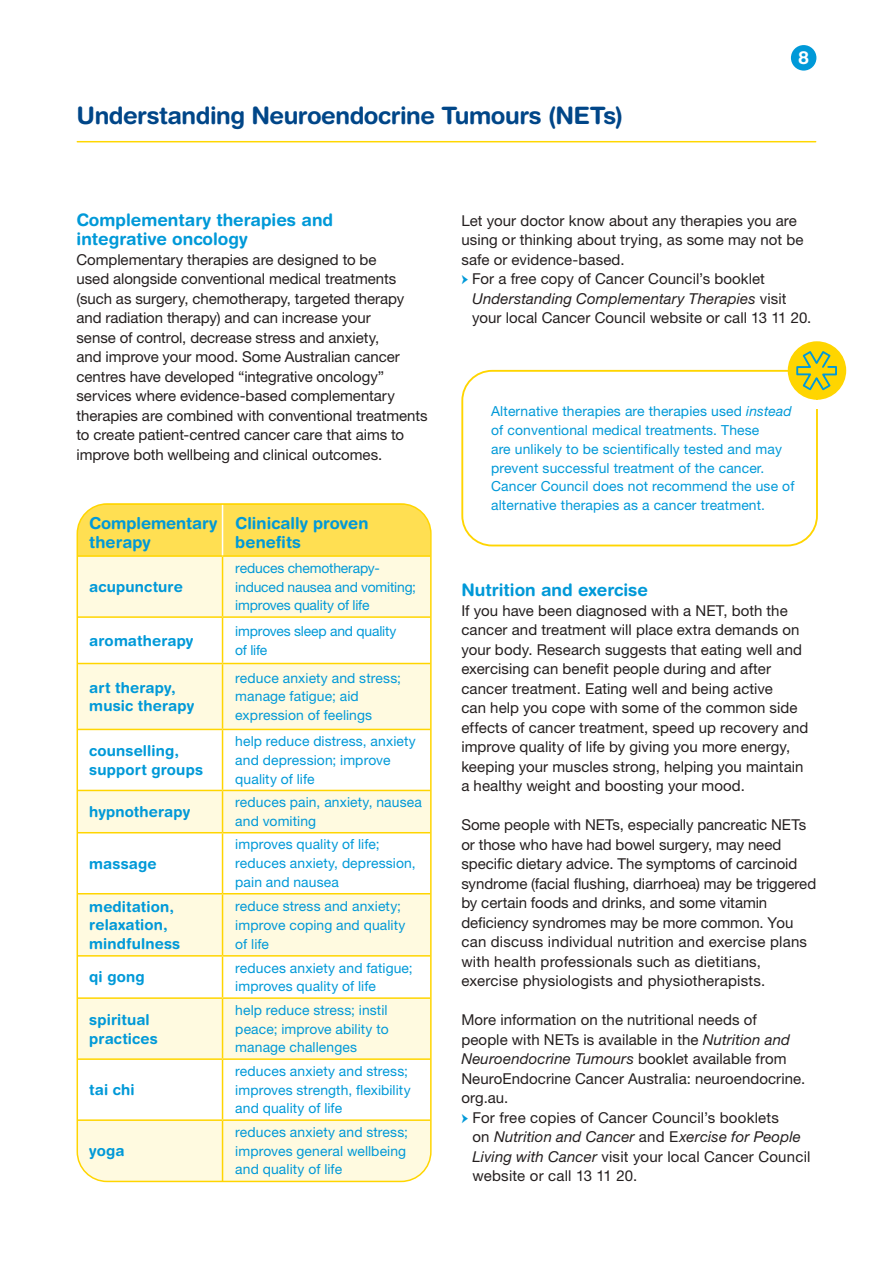
<style>
.page{position:relative;width:893px;height:1263px;background:#fff}
.page>*{position:absolute;margin:0;border:0;box-sizing:border-box;transform-origin:0 0}
.t1{font:700 24px "Helvetica Rounded LT Std";letter-spacing:-.02em;color:#004688}
.t2{font:700 18px "Helvetica Rounded LT Std";color:#fff}
.t3{font:700 17.25px/19.5px "Helvetica Rounded LT Std";color:#0099d8}
.t4{font:700 16.5px/18.8px "Helvetica Rounded LT Std";color:#0099d8}
.t5{font:15px/19.5px "Helvetica Neue LT Std";color:#241f1f}
.t6{font:700 15px/18.8px "Helvetica Rounded LT Std";letter-spacing:.01em;color:#0099d8}
.t7{font:13.8px/18.8px "Helvetica Neue LT Std";letter-spacing:.01em;color:#0099d8}
.t8{font:13.8px/18.8px "Helvetica Neue LT Std";letter-spacing:-.015em;color:#0099d8}
.s1{font-family:"Minion Pro";font-weight:500;font-size:16.5px;color:#0099d8}
.s2{font-style:italic}
</style>
<div class="page">
<hr style="left:77px;top:141px;width:739px;height:1px;background:#ffd700">
<div style="left:791px;top:45px;width:25px;height:26px;background:#0099d8;border-radius:50%"></div>
<div style="left:77px;top:505px;width:352px;height:50px;background:#ffdf52"></div>
<svg style="left:77px;top:557px;width:352px;height:624px;fill:#fffae0"></svg>
<hr style="left:77px;top:555px;width:146px;height:2px;background:#ffd500">
<hr style="left:223px;top:555px;width:207px;height:2px;background:#ffd500">
<hr style="left:222px;top:557px;width:1px;height:59px;background:#ffd500">
<hr style="left:77px;top:616px;width:146px;height:2px;background:#ffd500">
<hr style="left:223px;top:616px;width:207px;height:2px;background:#ffd500">
<hr style="left:222px;top:618px;width:1px;height:45px;background:#ffd500">
<hr style="left:222px;top:730px;width:1px;height:60px;background:#ffd500">
<hr style="left:77px;top:790px;width:146px;height:1px;background:#ffd500">
<hr style="left:77px;top:832px;width:146px;height:1px;background:#ffd500">
<hr style="left:222px;top:833px;width:1px;height:60px;background:#ffd500">
<hr style="left:77px;top:893px;width:146px;height:1px;background:#ffd500">
<hr style="left:223px;top:893px;width:207px;height:1px;background:#ffd500">
<hr style="left:222px;top:894px;width:1px;height:61px;background:#ffd500">
<hr style="left:77px;top:955px;width:146px;height:1px;background:#ffd500">
<hr style="left:223px;top:955px;width:207px;height:1px;background:#ffd500">
<hr style="left:222px;top:956px;width:1px;height:41px;background:#ffd500">
<hr style="left:77px;top:997px;width:146px;height:2px;background:#ffd500">
<hr style="left:223px;top:997px;width:207px;height:2px;background:#ffd500">
<hr style="left:222px;top:999px;width:1px;height:59px;background:#ffd500">
<hr style="left:77px;top:1058px;width:146px;height:2px;background:#ffd500">
<hr style="left:223px;top:1058px;width:207px;height:2px;background:#ffd500">
<hr style="left:222px;top:1060px;width:1px;height:59px;background:#ffd500">
<hr style="left:77px;top:1119px;width:146px;height:2px;background:#ffd500">
<hr style="left:223px;top:1119px;width:207px;height:2px;background:#ffd500">
<hr style="left:222px;top:1121px;width:1px;height:60px;background:#ffd500">
<hr style="left:77px;top:504px;width:146px;height:1px;background:#ffd500">
<hr style="left:223px;top:504px;width:207px;height:1px;background:#ffd500">
<hr style="left:222px;top:505px;width:1px;height:50px;background:#fff">
<hr style="left:77px;top:663px;width:146px;height:1px;background:#ffd500">
<hr style="left:77px;top:729px;width:146px;height:1px;background:#ffd500">
<hr style="left:222px;top:664px;width:1px;height:65px;background:#ffd500">
<hr style="left:223px;top:663px;width:207px;height:1px;background:#ffd500">
<hr style="left:223px;top:729px;width:207px;height:1px;background:#ffd500">
<hr style="left:222px;top:791px;width:1px;height:41px;background:#ffd500">
<hr style="left:223px;top:790px;width:207px;height:1px;background:#ffd500">
<hr style="left:223px;top:832px;width:207px;height:1px;background:#ffd500">
<div style="left:77px;top:503px;width:355px;height:679px;border:2px solid #ffd500;border-radius:30px"></div>
<div style="left:461px;top:370px;width:357px;height:176px;border:2px solid #ffd500;border-radius:30px"></div>
<svg style="left:815px;top:400px;width:3px;height:9px"></svg>
<div style="left:788px;top:341px;width:58px;height:59px;background:#ffd500;border-radius:50%"></div>
<svg style="left:795px;top:349px;width:43px;height:43px"></svg>
<h1 class="t1" style="left:77px;top:101px;width:548px">Understanding Neuroendocrine Tumours (NETs)</h1>
<p class="t2" style="left:798px;top:47px;width:13px">8</p>
<p class="t3" style="left:77px;top:210px;width:258px">Complementary therapies and integrative oncology</p>
<p class="t5" style="left:77px;top:250px;width:352px">Complementary therapies are designed to be<br>used alongside conventional medical treatments (such as surgery, chemotherapy, targeted therapy and radiation therapy) and can increase your<br>sense of control, decrease stress and anxiety,<br>and improve your mood. Some Australian cancer centres have developed “integrative oncology” services where evidence-based complementary therapies are combined with conventional treatments to create patient-centred cancer care that aims to improve both wellbeing and clinical outcomes.</p>
<p class="t4" style="left:89px;top:513px;width:130px">Complementary therapy</p>
<p class="t4" style="left:235px;top:513px;width:135px">Clinically proven benefits</p>
<p class="t6" style="left:89px;top:577px;width:95px">acupuncture</p>
<p class="t8" style="left:235px;top:558px;width:182px">reduces chemotherapy&shy;induced nausea and vomiting; improves quality of life</p>
<p class="t6" style="left:89px;top:631px;width:106px">aromatherapy</p>
<p class="t8" style="left:235px;top:621px;width:163px">improves sleep and quality of life</p>
<p class="t6" style="left:89px;top:678px;width:106px">art therapy, music therapy</p>
<p class="t7" style="left:235px;top:668px;width:167px">reduce anxiety and stress; manage fatigue; aid expression of feelings</p>
<p class="t6" style="left:89px;top:741px;width:115px">counselling, support groups</p>
<p class="t7" style="left:235px;top:732px;width:182px">help reduce distress, anxiety and depression; improve quality of life</p>
<p class="t6" style="left:89px;top:802px;width:102px">hypnotherapy</p>
<p class="t7" style="left:235px;top:793px;width:188px">reduces pain, anxiety, nausea and vomiting</p>
<p class="t6" style="left:89px;top:854px;width:69px">massage</p>
<p class="t7" style="left:235px;top:835px;width:182px">improves quality of life; reduces anxiety, depression, pain and nausea</p>
<p class="t6" style="left:89px;top:896px;width:93px">meditation, relaxation, mindfulness</p>
<p class="t7" style="left:235px;top:896px;width:172px">reduce stress and anxiety; improve coping and quality of life</p>
<p class="t6" style="left:89px;top:967px;width:57px">qi gong</p>
<p class="t7" style="left:235px;top:958px;width:179px">reduces anxiety and fatigue; improves quality of life</p>
<p class="t6" style="left:89px;top:1010px;width:70px">spiritual practices</p>
<p class="t7" style="left:235px;top:1000px;width:155px;text-align:justify">help reduce stress; instil peace; improve ability to manage challenges</p>
<p class="t6" style="left:89px;top:1080px;width:47px">tai chi</p>
<p class="t7" style="left:235px;top:1061px;width:177px">reduces anxiety and stress; improves strength, flexibility and quality of life</p>
<p class="t6" style="left:89px;top:1141px;width:37px">yoga</p>
<p class="t7" style="left:235px;top:1122px;width:174px">reduces anxiety and stress; improves general wellbeing and quality of life</p>
<p class="t5" style="left:461px;top:211px;width:344px">Let your doctor know about any therapies you are using or thinking about trying, as some may not be safe or evidence-based.</p>
<p class="t5" style="left:472px;top:269px;width:341px;text-indent:-11px"><span class="s1">→</span> For a free copy of Cancer Council’s booklet<br><span class="s2">Understanding Complementary Therapies</span> visit your local Cancer Council website or call 13 11 20.</p>
<p class="t7" style="left:491px;top:402px;width:305px">Alternative therapies are therapies used <span class="s2">instead </span>of conventional medical treatments. These<br>are unlikely to be scientifically tested and may prevent successful treatment of the cancer.<br>Cancer Council does not recommend the use of alternative therapies as a cancer treatment.</p>
<p class="t3" style="left:461px;top:580px;width:188px">Nutrition and exercise</p>
<p class="t5" style="left:461px;top:601px;width:348px">If you have been diagnosed with a NET, both the cancer and treatment will place extra demands on your body. Research suggests that eating well and exercising can benefit people during and after cancer treatment. Eating well and being active<br>can help you cope with some of the common side effects of cancer treatment, speed up recovery and improve quality of life by giving you more energy, keeping your muscles strong, helping you maintain a healthy weight and boosting your mood.</p>
<p class="t5" style="left:461px;top:815px;width:356px">Some people with NETs, especially pancreatic NETs or those who have had bowel surgery, may need specific dietary advice. The symptoms of carcinoid syndrome (facial flushing, diarrhoea) may be triggered by certain foods and drinks, and some vitamin deficiency syndromes may be more common. You can discuss individual nutrition and exercise plans with health professionals such as dietitians, exercise physiologists and physiotherapists.</p>
<p class="t5" style="left:461px;top:1010px;width:345px">More information on the nutritional needs of people with NETs is available in the <span class="s2">Nutrition and Neuroendocrine Tumours</span> booklet available from NeuroEndocrine Cancer Australia: neuroendocrine. org.au.</p>
<p class="t5" style="left:472px;top:1108px;width:339px;text-indent:-11px"><span class="s1">→</span> For free copies of Cancer Council’s booklets<br>on <span class="s2">Nutrition and Cancer</span> and E<span class="s2">xercise for People Living with Cancer</span> visit your local Cancer Council website or call 13 11 20.</p>
</div>
